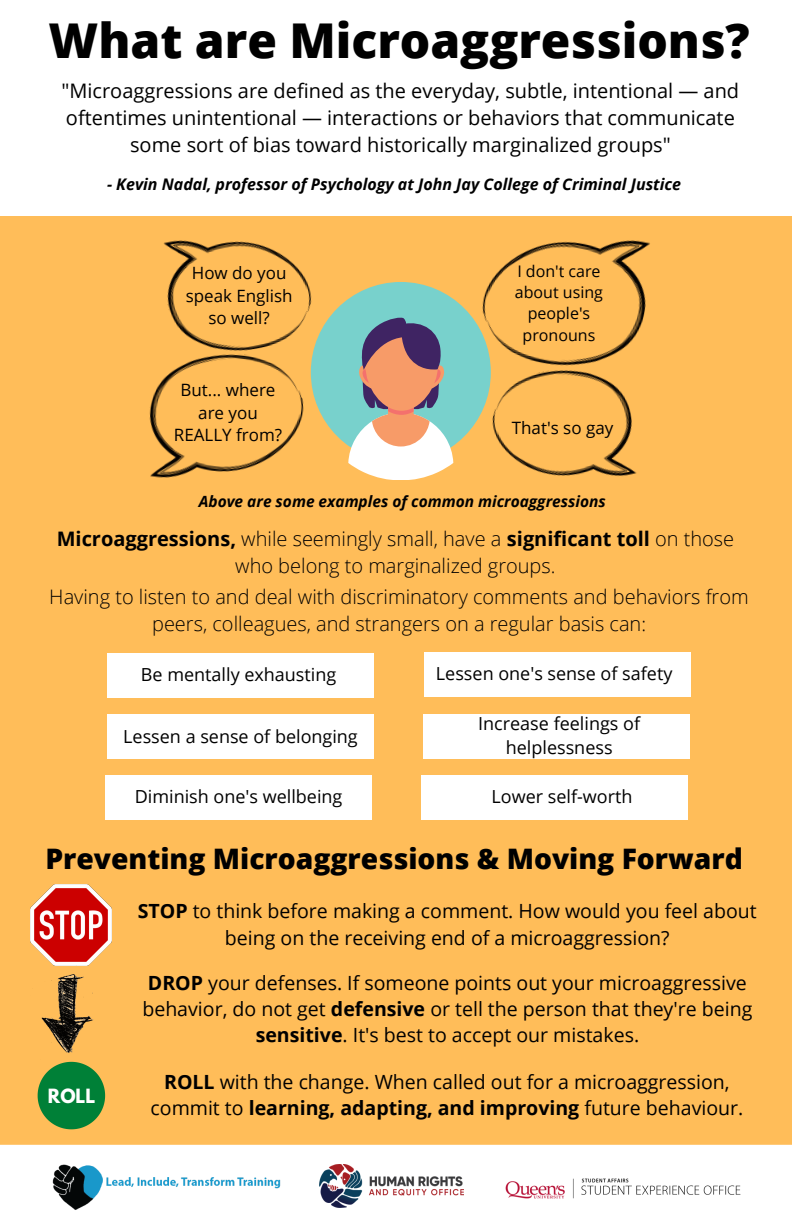
<style>
.page{position:relative;width:792px;height:1224px;background:#ffbd59}
.page>*{position:absolute;margin:0;border:0;box-sizing:border-box;transform-origin:0 0}
.t1{font:800 48px "Open Sans";color:#000}
.t2{font:800 28.2px "Open Sans";color:#000}
.t3{font:300 20px/27px "Open Sans";color:#000;text-align:center}
.t4{font:20px/27px "Open Sans";color:#000;text-align:center}
.t5{font:19.6px/26px "Open Sans";color:#000;text-align:center}
.t6{font:18px/24px "Open Sans";color:#000;text-align:center}
.t7{font:700 17.4px "League Spartan";color:#fff}
.t8{font:17px/22.6px "Open Sans";color:#000;text-align:center}
.t9{font:italic 700 16px "Open Sans";color:#000}
.t10{font:16px/21.4px "Open Sans";color:#000;text-align:center}
.t11{font:italic 700 15.4px "Open Sans";color:#000}
.s1{font-weight:700}
</style>
<div class="page">
<div style="left:423px;top:714px;width:267px;height:45px;background:#fff"></div>
<div style="left:311px;top:282px;width:180px;height:181px;background:#78d1cc;border-radius:50%"></div>
<svg style="left:348px;top:317px;width:105px;height:163px"></svg>
<div style="left:107px;top:653px;width:267px;height:45px;background:#fff"></div>
<div style="left:105px;top:775px;width:267px;height:45px;background:#fff"></div>
<div style="left:421px;top:775px;width:267px;height:45px;background:#fff"></div>
<div style="left:424px;top:652px;width:267px;height:45px;background:#fff"></div>
<div style="left:107px;top:714px;width:267px;height:45px;background:#fff"></div>
<div style="left:0;top:1145px;width:792px;height:79px;background:#fff"></div>
<div style="left:0;top:0;width:792px;height:216px;background:#fff"></div>
<img style="left:482px;top:381px;width:155px;height:95px">
<img style="left:155px;top:214px;width:166px;height:150px">
<img style="left:30px;top:884px;width:81px;height:77px">
<img style="left:30px;top:958px;width:63px;height:95px">
<svg style="left:38px;top:1062px;width:67px;height:67px"></svg>
<img style="left:471px;top:211px;width:188px;height:170px">
<img style="left:149px;top:344px;width:161px;height:134px">
<img style="left:51px;top:1163px;width:231px;height:52px">
<img style="left:319px;top:1164px;width:144px;height:44px">
<img style="left:498px;top:1171px;width:253px;height:36px">
<h1 class="t1" style="left:49px;top:7px;width:703px">What are Microaggressions?</h1>
<p class="t4" style="left:62px;top:77px;width:679px">"Microaggressions are defined as the everyday, subtle, intentional — and oftentimes unintentional — interactions or behaviors that communicate some sort of bias toward historically marginalized groups"</p>
<p class="t9" style="left:107px;top:173px;width:576px">- Kevin Nadal, professor of Psychology at John Jay College of Criminal Justice</p>
<h2 class="t8" style="left:186px;top:261px;width:108px">How do you speak English so well?</h2>
<h2 class="t10" style="left:515px;top:260px;width:89px">I don't care about using people's pronouns</h2>
<h2 class="t8" style="left:174px;top:378px;width:110px">But... where are you<br>REALLY from?</h2>
<h2 class="t8" style="left:512px;top:416px;width:103px">That's so gay</h2>
<p class="t11" style="left:199px;top:490px;width:409px">Above are some examples of common microaggressions</p>
<p class="t3" style="left:57px;top:525px;width:679px"><span class="s1">Microaggressions,</span> while seemingly small, have a <span class="s1">significant toll</span> on those who belong to marginalized groups.</p>
<p class="t3" style="left:49px;top:583px;width:701px">Having to listen to and deal with discriminatory comments and behaviors from peers, colleagues, and strangers on a regular basis can:</p>
<p class="t6" style="left:141px;top:662px;width:197px">Be mentally exhausting</p>
<p class="t6" style="left:436px;top:661px;width:238px">Lessen one's sense of safety</p>
<p class="t6" style="left:123px;top:724px;width:236px">Lessen a sense of belonging</p>
<p class="t6" style="left:478px;top:711px;width:163px">Increase feelings of helplessness</p>
<p class="t6" style="left:135px;top:784px;width:209px">Diminish one's wellbeing</p>
<p class="t6" style="left:492px;top:784px;width:142px">Lower self-worth</p>
<h1 class="t2" style="left:45px;top:839px;width:699px">Preventing Microaggressions &amp; Moving Forward</h1>
<p class="t7" style="left:48px;top:1088px;width:49px">ROLL</p>
<p class="t5" style="left:138px;top:898px;width:621px"><span class="s1">STOP</span> to think before making a comment. How would you feel about being on the receiving end of a microaggression?</p>
<p class="t5" style="left:142px;top:970px;width:611px"><span class="s1">DROP</span> your defenses. If someone points out your microaggressive behavior, do not get <span class="s1">defensive</span> or tell the person that they're being <span class="s1">sensitive</span>. It's best to accept our mistakes.</p>
<p class="t5" style="left:151px;top:1068px;width:594px"><span class="s1">ROLL</span> with the change. When called out for a microaggression, commit to <span class="s1">learning, adapting, and improving</span> future behaviour.</p>
</div>
